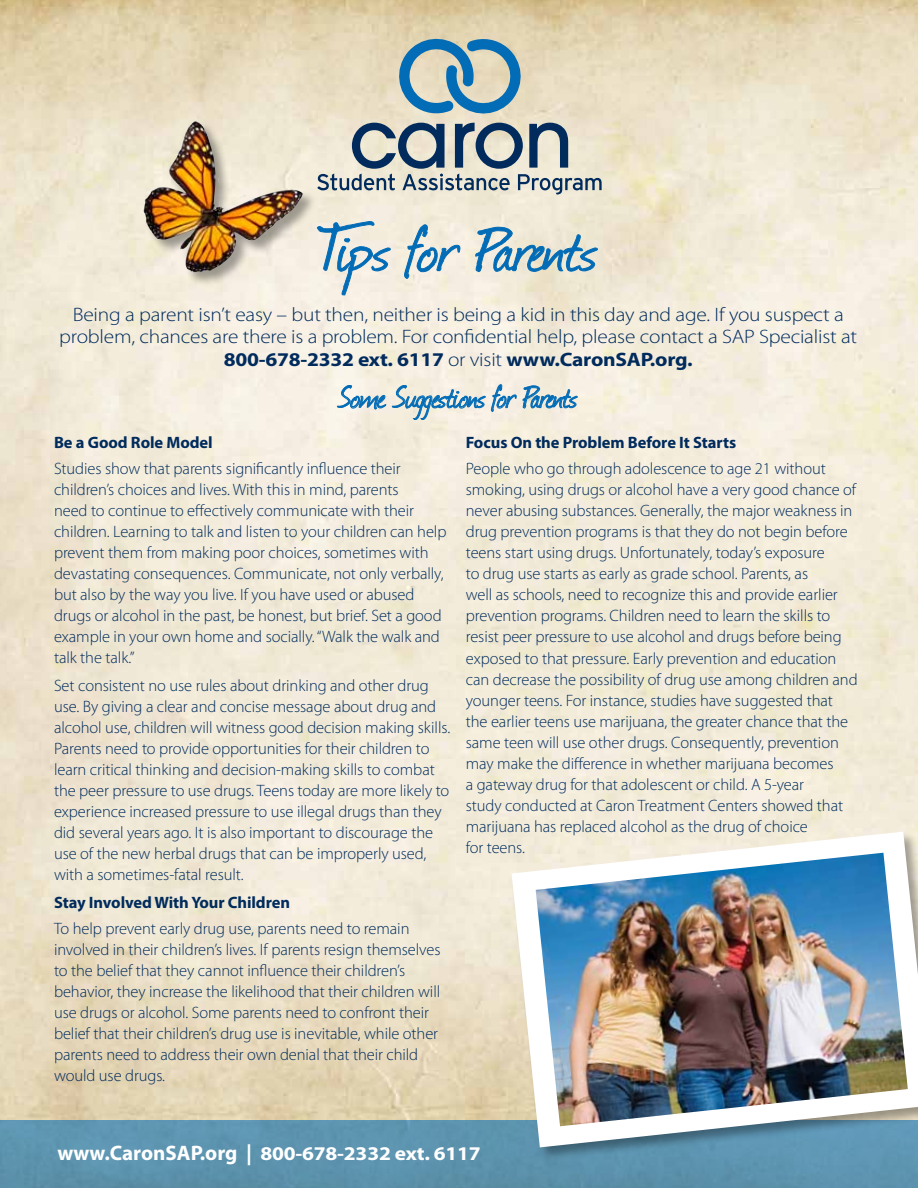
<style>
.page{position:relative;width:918px;height:1188px;background:#fff}
.page>*{position:absolute;margin:0;border:0;box-sizing:border-box;transform-origin:0 0}
.t1{font:72px "Journal";letter-spacing:-.055em;color:#036cb6;scale:1.1 1}
.t2{font:36px "Journal";letter-spacing:-.01em;color:#036cb6}
.t3{font:300 19.5px/22.5px "Myriad Pro";letter-spacing:-.01em;color:#002b5c;text-align:center;scale:1.1 1}
.t4{font:700 19.5px "Myriad Pro";letter-spacing:-.01em;color:#fff;scale:1.1 1}
.t5{font:300 16.5px/21px "Myriad Pro";letter-spacing:-.005em;color:#002b5c}
.t6{font:700 16.5px "Myriad Pro";letter-spacing:-.005em;color:#002b5c}
.s1{font-weight:700}
.s2{font-family:"Myriad";font-size:21px}
</style>
<div class="page">
<img style="left:0;top:0;width:918px;height:1120px">
<svg style="left:317px;top:39px;width:285px;height:156px;background:#b7beb7"></svg>
<svg style="left:317px;top:221px;width:74px;height:75px;background:#dbdfdc"></svg>
<svg style="left:404px;top:225px;width:57px;height:54px;background:#d6ddda"></svg>
<svg style="left:475px;top:227px;width:123px;height:49px;background:#cbd5d0"></svg>
<svg style="left:337px;top:385px;width:241px;height:40px;background:#ccd8d8"></svg>
<div style="left:0;top:1120px;width:918px;height:68px;background:#5d93af"></div>
<div style="left:511px;top:831px;width:407px;height:331px;background:#000;opacity:.35"></div>
<svg style="left:511px;top:832px;width:407px;height:315px"></svg>
<img style="left:536px;top:853px;width:372px;height:273px">
<div style="left:143px;top:121px;width:173px;height:165px;background:#000;opacity:.35"></div>
<img style="left:143px;top:121px;width:160px;height:152px">
<h1 class="t1" style="left:318px;top:201px;width:256px">Tips for Parents</h1>
<p class="t3" style="left:59px;top:303px;width:727px">Being a parent isn’t easy – but then, neither is being a kid in this day and age. If you suspect a problem, chances are there is a problem. For confidential help, please contact a SAP Specialist at<br><span class="s1">800-678-2332 ext. 6117</span> or visit <span class="s1">www.CaronSAP.org.</span></p>
<h2 class="t2" style="left:339px;top:373px;width:240px">Some Suggestions for Parents</h2>
<p class="t6" style="left:54px;top:432px;width:160px">Be a Good Role Model</p>
<p class="t5" style="left:54px;top:458px;width:394px">Studies show that parents significantly influence their children’s choices and lives. With this in mind, parents<br>need to continue to effectively communicate with their children. Learning to talk and listen to your children can help prevent them from making poor choices, sometimes with devastating consequences. Communicate, not only verbally, but also by the way you live. If you have used or abused drugs or alcohol in the past, be honest, but brief. Set a good example in your own home and socially. “Walk the walk and talk the talk.”</p>
<p class="t5" style="left:54px;top:675px;width:398px">Set consistent no use rules about drinking and other drug use. By giving a clear and concise message about drug and alcohol use, children will witness good decision making skills.<br>Parents need to provide opportunities for their children to learn critical thinking and decision-making skills to combat the peer pressure to use drugs. Teens today are more likely to experience increased pressure to use illegal drugs than they did several years ago. It is also important to discourage the use of the new herbal drugs that can be improperly used, with a sometimes-fatal result.</p>
<p class="t6" style="left:54px;top:892px;width:238px">Stay Involved With Your Children</p>
<p class="t5" style="left:54px;top:918px;width:388px">To help prevent early drug use, parents need to remain involved in their children’s lives. If parents resign themselves to the belief that they cannot influence their children’s behavior, they increase the likelihood that their children will use drugs or alcohol. Some parents need to confront their belief that their children’s drug use is inevitable, while other parents need to address their own denial that their child would use drugs.</p>
<p class="t6" style="left:466px;top:432px;width:272px">Focus On the Problem Before It Starts</p>
<p class="t5" style="left:466px;top:458px;width:393px">People who go through adolescence to age 21 without smoking, using drugs or alcohol have a very good chance of never abusing substances. Generally, the major weakness in drug prevention programs is that they do not begin before teens start using drugs. Unfortunately, today’s exposure<br>to drug use starts as early as grade school. Parents, as<br>well as schools, need to recognize this and provide earlier prevention programs. Children need to learn the skills to resist peer pressure to use alcohol and drugs before being exposed to that pressure. Early prevention and education can decrease the possibility of drug use among children and younger teens. For instance, studies have suggested that the earlier teens use marijuana, the greater chance that the same teen will use other drugs. Consequently, prevention may make the difference in whether marijuana becomes<br>a gateway drug for that adolescent or child. A 5-year<br>study conducted at Caron Treatment Centers showed that marijuana has replaced alcohol as the drug of choice<br>for teens.</p>
<p class="t4" style="left:58px;top:1141px;width:386px"><span class="s2">www.CaronSAP.org |</span> 800-678-2332 ext. 6117</p>
</div>
